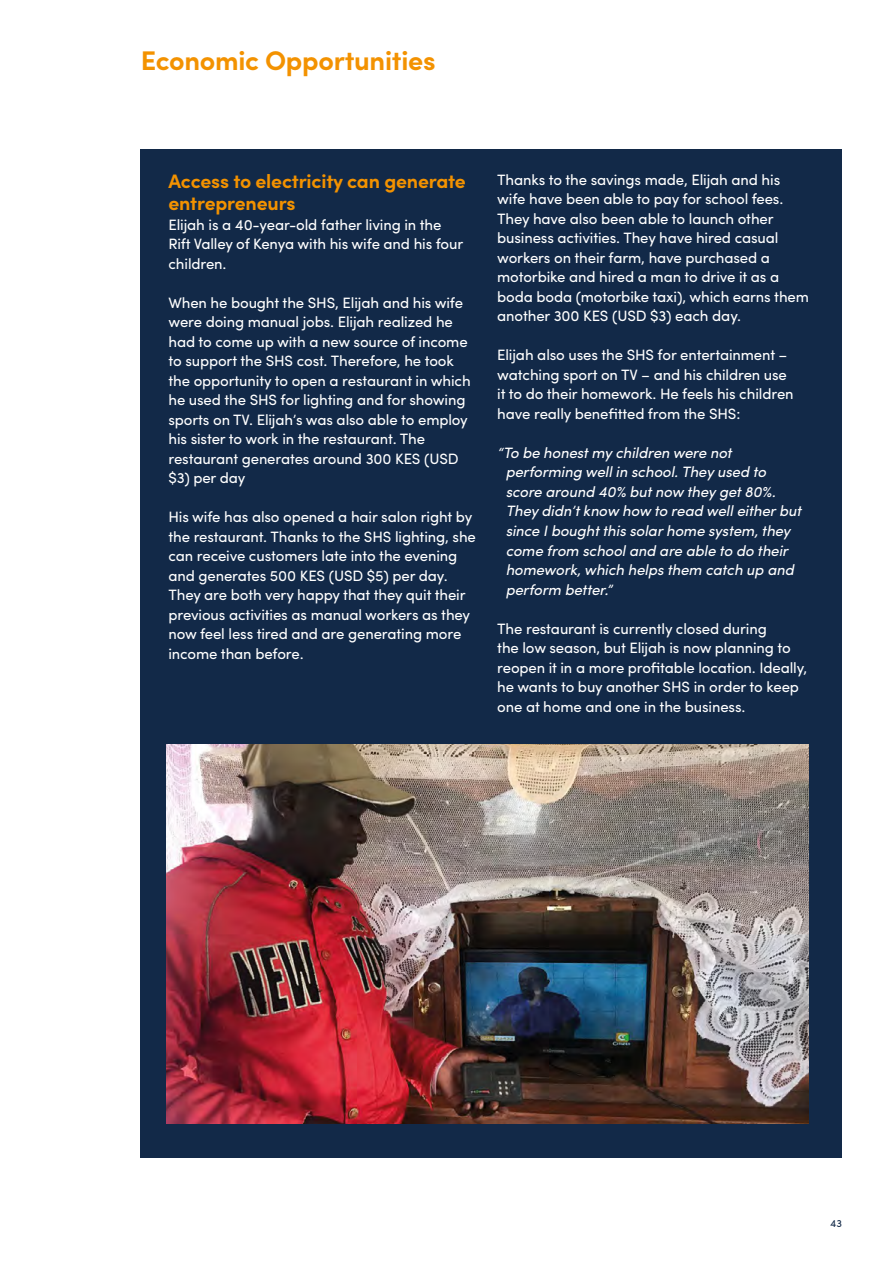
<style>
.page{position:relative;width:893px;height:1263px;background:#fff}
.page>*{position:absolute;margin:0;border:0;box-sizing:border-box;transform-origin:0 0}
.t1{font:700 27px "Sofia Pro";letter-spacing:-.01em;color:#f39200}
.t2{font:700 19.5px/22.5px "Sofia Pro";letter-spacing:-.01em;color:#f39200}
.t3{font:15px/19.5px "Sofia Pro";letter-spacing:-.01em;color:#fff}
.t4{font:italic 15px/19.5px "Sofia Pro";letter-spacing:-.01em;color:#fff}
.t5{font:10.5px "Sofia Pro";color:#122948}
</style>
<div class="page">
<div style="left:141px;top:149px;width:701px;height:1009px;background:#122948"></div>
<img style="left:167px;top:744px;width:641px;height:379px">
<h1 class="t1" style="left:141px;top:40px;width:296px">Economic Opportunities</h1>
<h2 class="t2" style="left:168px;top:168px;width:299px">Access to electricity can generate entrepreneurs</h2>
<p class="t3" style="left:168px;top:214px;width:296px">Elijah is a 40-year-old father living in the<br>Rift Valley of Kenya with his wife and his four children.</p>
<p class="t3" style="left:168px;top:292px;width:304px">When he bought the SHS, Elijah and his wife were doing manual jobs. Elijah realized he had to come up with a new source of income to support the SHS cost. Therefore, he took the opportunity to open a restaurant in which he used the SHS for lighting and for showing sports on TV. Elijah’s was also able to employ his sister to work in the restaurant. The restaurant generates around 300 KES (USD $3) per day</p>
<p class="t3" style="left:168px;top:506px;width:309px">His wife has also opened a hair salon right by the restaurant. Thanks to the SHS lighting, she can receive customers late into the evening and generates 500 KES (USD $5) per day.<br>They are both very happy that they quit their previous activities as manual workers as they now feel less tired and are generating more income than before.</p>
<p class="t3" style="left:497px;top:169px;width:313px">Thanks to the savings made, Elijah and his wife have been able to pay for school fees.<br>They have also been able to launch other business activities. They have hired casual workers on their farm, have purchased a motorbike and hired a man to drive it as a boda boda (motorbike taxi), which earns them another 300 KES (USD $3) each day.</p>
<p class="t3" style="left:497px;top:344px;width:298px">Elijah also uses the SHS for entertainment – watching sport on TV – and his children use it to do their homework. He feels his children have really benefitted from the SHS:</p>
<p class="t4" style="left:506px;top:442px;width:297px;text-indent:-9px">“To be honest my children were not performing well in school. They used to score around 40% but now they get 80%.<br>They didn’t know how to read well either but since I bought this solar home system, they come from school and are able to do their homework, which helps them catch up and perform better.”</p>
<p class="t3" style="left:497px;top:617px;width:312px">The restaurant is currently closed during<br>the low season, but Elijah is now planning to reopen it in a more profitable location. Ideally, he wants to buy another SHS in order to keep one at home and one in the business.</p>
<p class="t5" style="left:830px;top:1216px;width:13px">43</p>
</div>
